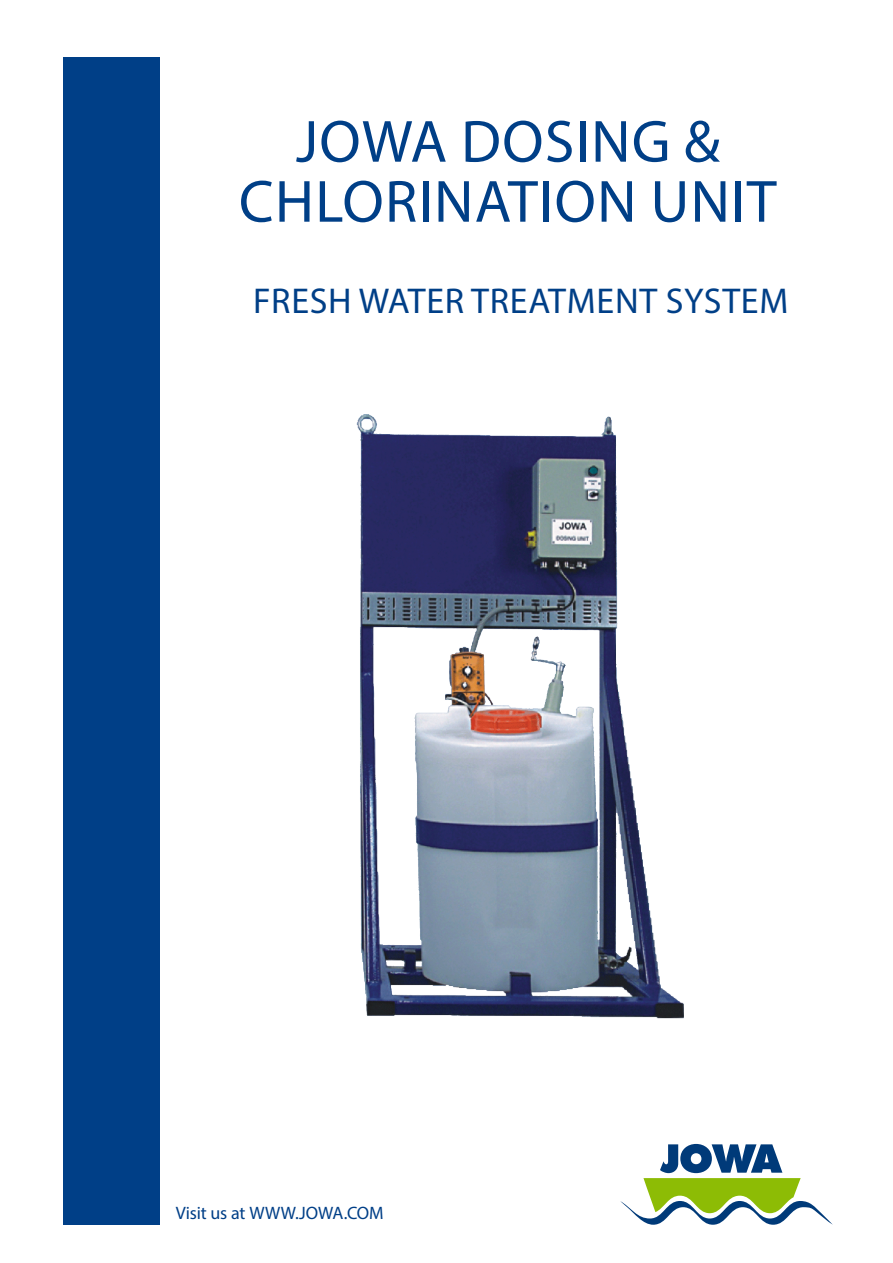
<style>
.page{position:relative;width:893px;height:1263px;background:#fff}
.page>*{position:absolute;margin:0;border:0;box-sizing:border-box;transform-origin:0 0}
.t1{font:60px/60px "Myriad Pro";letter-spacing:.02em;color:#003f87;text-align:center}
.t2{font:36px "Myriad Pro";letter-spacing:.02em;color:#003f87}
.t3{font:18px "Myriad Pro";letter-spacing:-.01em;color:#003f87}
</style>
<div class="page">
<div style="left:64px;top:57px;width:96px;height:1168px;background:#003f87"></div>
<svg style="left:620px;top:1144px;width:213px;height:81px"></svg>
<img style="left:356px;top:414px;width:328px;height:605px">
<p class="t1" style="left:239px;top:111px;width:539px">JOWA DOSING &amp;<br>CHLORINATION UNIT</p>
<p class="t2" style="left:253px;top:278px;width:537px">FRESH WATER TREATMENT SYSTEM</p>
<p class="t3" style="left:176px;top:1202px;width:209px">Visit us at WWW.JOWA.COM</p>
</div>
